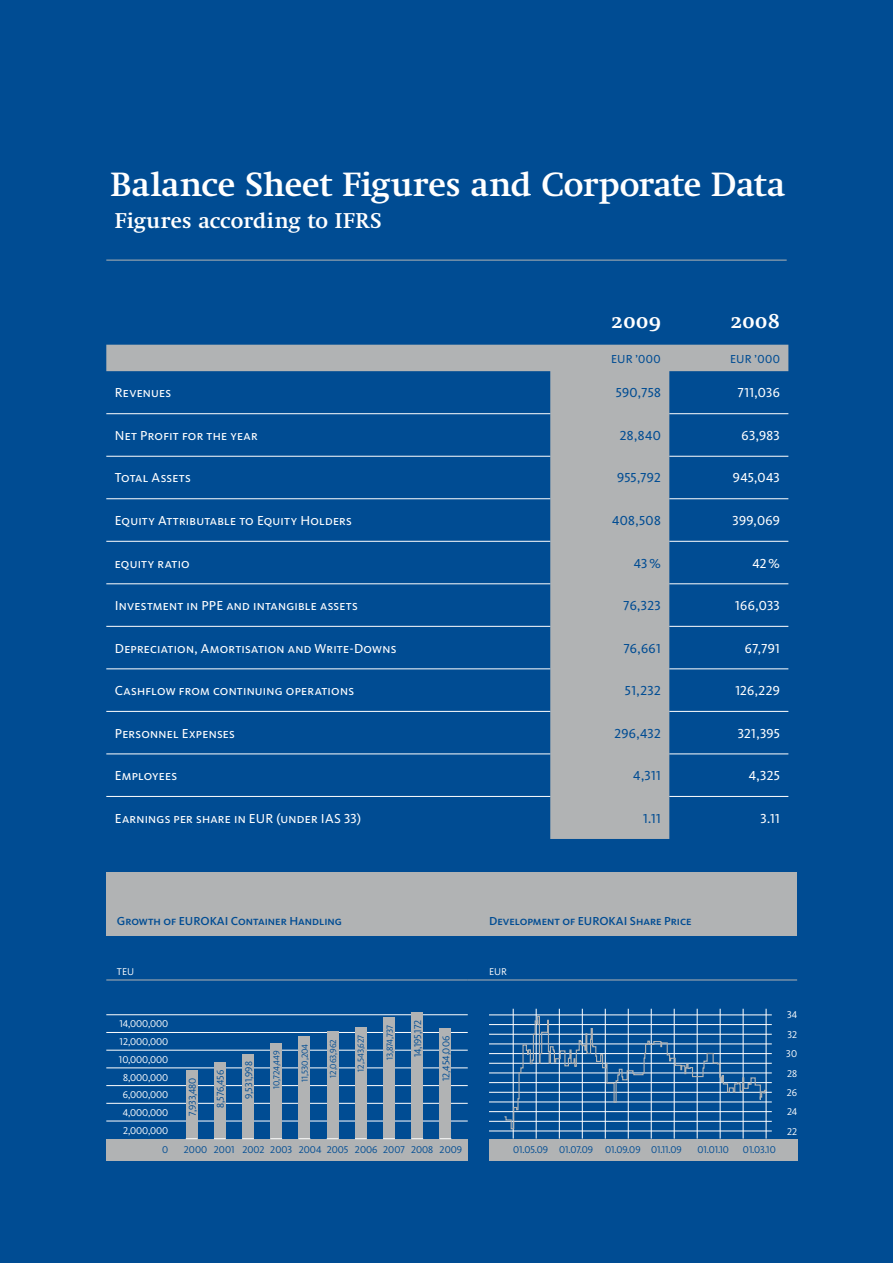
<style>
.page{position:relative;width:893px;height:1263px;background:#004c93}
.page>*{position:absolute;margin:0;border:0;box-sizing:border-box;transform-origin:0 0}
.t1{font:700 33px "Nu Swift";letter-spacing:-.005em;color:#fff}
.t2{font:700 21px "Nu Swift";letter-spacing:.015em;color:#fff}
.t3{font:13.5px "Kievit Book SC";letter-spacing:.015em;color:#fff}
.t4{font:13.5px "Kievit Book SC";letter-spacing:.02em;color:#004c93}
.t5{font:12px "Kievit Medium SC";color:#004c93}
.t6{font:12px "Kievit Book SC";letter-spacing:.03em;color:#004c93}
.t7{font:10.2px "Kievit Regular SC";color:#004c93}
.t8{font:10.2px "Kievit Regular SC";color:#fff}
.t9{font:9px "Kievit Regular SC";color:#004c93}
</style>
<div class="page">
<svg style="left:106px;top:345px;width:682px;height:494px"></svg>
<hr style="left:106px;top:413px;width:444px;height:1px;background:#fff">
<hr style="left:106px;top:456px;width:444px;height:1px;background:#fff">
<hr style="left:106px;top:498px;width:444px;height:1px;background:#fff">
<hr style="left:106px;top:541px;width:444px;height:1px;background:#fff">
<hr style="left:106px;top:583px;width:444px;height:1px;background:#fff">
<hr style="left:106px;top:626px;width:444px;height:1px;background:#fff">
<hr style="left:106px;top:668px;width:444px;height:1px;background:#fff">
<hr style="left:106px;top:711px;width:444px;height:1px;background:#fff">
<hr style="left:106px;top:753px;width:444px;height:1px;background:#fff">
<hr style="left:106px;top:796px;width:444px;height:1px;background:#fff">
<hr style="left:669px;top:413px;width:119px;height:1px;background:#fff">
<hr style="left:669px;top:456px;width:119px;height:1px;background:#fff">
<hr style="left:669px;top:498px;width:119px;height:1px;background:#fff">
<hr style="left:669px;top:541px;width:119px;height:1px;background:#fff">
<hr style="left:669px;top:583px;width:119px;height:1px;background:#fff">
<hr style="left:669px;top:626px;width:119px;height:1px;background:#fff">
<hr style="left:669px;top:668px;width:119px;height:1px;background:#fff">
<hr style="left:669px;top:711px;width:119px;height:1px;background:#fff">
<hr style="left:669px;top:753px;width:119px;height:1px;background:#fff">
<hr style="left:669px;top:796px;width:119px;height:1px;background:#fff">
<hr style="left:106px;top:260px;width:681px;height:1px;background:#b1b3b4">
<div style="left:106px;top:872px;width:383px;height:64px;background:#b1b3b4"></div>
<div style="left:479px;top:872px;width:318px;height:64px;background:#b1b3b4"></div>
<div style="left:106px;top:1139px;width:362px;height:21px;background:#b1b3b4"></div>
<hr style="left:106px;top:1121px;width:362px;height:1px;background:#fff">
<hr style="left:106px;top:1103px;width:362px;height:1px;background:#fff">
<hr style="left:106px;top:1085px;width:362px;height:1px;background:#fff">
<hr style="left:106px;top:1067px;width:362px;height:1px;background:#fff">
<hr style="left:106px;top:1050px;width:362px;height:1px;background:#fff">
<hr style="left:106px;top:1032px;width:362px;height:1px;background:#fff">
<hr style="left:106px;top:1014px;width:362px;height:1px;background:#fff">
<div style="left:186px;top:1070px;width:11px;height:69px;background:#b1b3b4"></div>
<div style="left:214px;top:1063px;width:12px;height:76px;background:#b1b3b4"></div>
<div style="left:242px;top:1054px;width:12px;height:85px;background:#b1b3b4"></div>
<div style="left:270px;top:1043px;width:12px;height:96px;background:#b1b3b4"></div>
<div style="left:299px;top:1037px;width:11px;height:102px;background:#b1b3b4"></div>
<div style="left:327px;top:1032px;width:11px;height:107px;background:#b1b3b4"></div>
<div style="left:355px;top:1027px;width:12px;height:112px;background:#b1b3b4"></div>
<div style="left:383px;top:1018px;width:12px;height:121px;background:#b1b3b4"></div>
<div style="left:411px;top:1012px;width:12px;height:127px;background:#b1b3b4"></div>
<div style="left:440px;top:1029px;width:11px;height:110px;background:#b1b3b4"></div>
<svg style="left:186px;top:1138px;width:12px;height:1px"></svg>
<svg style="left:214px;top:1138px;width:12px;height:1px"></svg>
<svg style="left:242px;top:1138px;width:12px;height:1px"></svg>
<svg style="left:270px;top:1138px;width:12px;height:1px"></svg>
<svg style="left:355px;top:1138px;width:12px;height:1px"></svg>
<svg style="left:383px;top:1138px;width:12px;height:1px"></svg>
<svg style="left:411px;top:1138px;width:12px;height:1px"></svg>
<div style="left:489px;top:1139px;width:308px;height:21px;background:#b1b3b4"></div>
<hr style="left:489px;top:1024px;width:283px;height:1px;background:#fff">
<hr style="left:489px;top:1015px;width:283px;height:1px;background:#fff">
<hr style="left:489px;top:1034px;width:283px;height:1px;background:#fff">
<hr style="left:489px;top:1044px;width:283px;height:1px;background:#fff">
<hr style="left:489px;top:1053px;width:283px;height:1px;background:#fff">
<hr style="left:489px;top:1063px;width:283px;height:1px;background:#fff">
<hr style="left:489px;top:1073px;width:283px;height:1px;background:#fff">
<hr style="left:489px;top:1082px;width:283px;height:1px;background:#fff">
<hr style="left:489px;top:1092px;width:283px;height:1px;background:#fff">
<hr style="left:489px;top:1102px;width:283px;height:1px;background:#fff">
<hr style="left:489px;top:1111px;width:283px;height:1px;background:#fff">
<hr style="left:489px;top:1121px;width:283px;height:1px;background:#fff">
<hr style="left:489px;top:1131px;width:283px;height:1px;background:#fff">
<hr style="left:513px;top:1009px;width:1px;height:129px;background:#fff">
<hr style="left:536px;top:1009px;width:1px;height:129px;background:#fff">
<hr style="left:559px;top:1009px;width:1px;height:129px;background:#fff">
<hr style="left:605px;top:1009px;width:1px;height:129px;background:#fff">
<hr style="left:582px;top:1009px;width:1px;height:129px;background:#fff">
<hr style="left:628px;top:1009px;width:1px;height:129px;background:#fff">
<hr style="left:651px;top:1009px;width:1px;height:129px;background:#fff">
<hr style="left:674px;top:1009px;width:1px;height:129px;background:#fff">
<hr style="left:697px;top:1009px;width:1px;height:129px;background:#fff">
<hr style="left:720px;top:1009px;width:1px;height:129px;background:#fff">
<hr style="left:743px;top:1009px;width:1px;height:129px;background:#fff">
<hr style="left:766px;top:1009px;width:1px;height:129px;background:#fff">
<hr style="left:106px;top:980px;width:362px;height:1px;background:#b1b3b4">
<hr style="left:468px;top:980px;width:329px;height:1px;background:#b1b3b4">
<svg style="left:503px;top:1015px;width:265px;height:115px"></svg>
<h1 class="t1" style="left:111px;top:165px;width:676px">Balance Sheet Figures and Corporate Data</h1>
<h2 class="t2" style="left:115px;top:209px;width:269px">Figures according to IFRS</h2>
<h2 class="t2" style="left:611px;top:308px;width:51px">2009</h2>
<h2 class="t2" style="left:730px;top:308px;width:51px">2008</h2>
<p class="t6" style="left:611px;top:352px;width:51px">EUR ’000</p>
<p class="t6" style="left:730px;top:352px;width:51px">EUR ’000</p>
<p class="t3" style="left:115px;top:385px;width:58px">Revenues</p>
<p class="t4" style="left:616px;top:385px;width:46px">590,758</p>
<p class="t3" style="left:738px;top:385px;width:44px">711,036</p>
<p class="t3" style="left:115px;top:428px;width:144px">Net Profit for the year</p>
<p class="t4" style="left:620px;top:428px;width:43px">28,840</p>
<p class="t3" style="left:742px;top:428px;width:40px">63,983</p>
<p class="t3" style="left:115px;top:470px;width:78px">Total Assets</p>
<p class="t4" style="left:617px;top:470px;width:45px">955,792</p>
<p class="t3" style="left:733px;top:470px;width:49px">945,043</p>
<p class="t3" style="left:115px;top:513px;width:239px">Equity Attributable to Equity Holders</p>
<p class="t4" style="left:612px;top:513px;width:50px">408,508</p>
<p class="t3" style="left:732px;top:513px;width:49px">399,069</p>
<p class="t3" style="left:115px;top:555px;width:76px">equity ratio</p>
<p class="t4" style="left:634px;top:555px;width:28px">43%</p>
<p class="t3" style="left:752px;top:555px;width:29px">42%</p>
<p class="t3" style="left:115px;top:598px;width:245px">Investment in PPE and intangible assets</p>
<p class="t4" style="left:624px;top:598px;width:39px">76,323</p>
<p class="t3" style="left:735px;top:598px;width:46px">166,033</p>
<p class="t3" style="left:115px;top:640px;width:283px">Depreciation, Amortisation and Write-Downs</p>
<p class="t4" style="left:624px;top:640px;width:38px">76,661</p>
<p class="t3" style="left:745px;top:640px;width:36px">67,791</p>
<p class="t3" style="left:115px;top:683px;width:241px">Cashflow from continuing operations</p>
<p class="t4" style="left:625px;top:683px;width:37px">51,232</p>
<p class="t3" style="left:735px;top:683px;width:46px">126,229</p>
<p class="t3" style="left:115px;top:725px;width:122px">Personnel Expenses</p>
<p class="t4" style="left:614px;top:725px;width:48px">296,432</p>
<p class="t3" style="left:738px;top:725px;width:44px">321,395</p>
<p class="t3" style="left:115px;top:768px;width:64px">Employees</p>
<p class="t4" style="left:633px;top:768px;width:29px">4,311</p>
<p class="t3" style="left:749px;top:768px;width:33px">4,325</p>
<p class="t3" style="left:115px;top:810px;width:248px">Earnings per share in EUR (under IAS 33)</p>
<p class="t4" style="left:643px;top:810px;width:19px">1.11</p>
<p class="t3" style="left:760px;top:810px;width:21px">3.11</p>
<p class="t5" style="left:117px;top:914px;width:226px">Growth of Eurokai Container Handling</p>
<p class="t5" style="left:489px;top:914px;width:204px">Development of Eurokai Share Price</p>
<p class="t8" style="left:117px;top:966px;width:19px">TEU</p>
<p class="t8" style="left:489px;top:966px;width:19px">EUR</p>
<p class="t8" style="left:119px;top:1018px;width:50px">14,000,000</p>
<p class="t8" style="left:120px;top:1036px;width:50px">12,000,000</p>
<p class="t8" style="left:119px;top:1054px;width:51px">10,000,000</p>
<p class="t8" style="left:123px;top:1072px;width:47px">8,000,000</p>
<p class="t8" style="left:123px;top:1089px;width:47px">6,000,000</p>
<p class="t8" style="left:123px;top:1107px;width:47px">4,000,000</p>
<p class="t8" style="left:123px;top:1125px;width:47px">2,000,000</p>
<p class="t7" style="left:186px;top:1116px;width:40px;rotate:-90deg">7,933,480</p>
<p class="t7" style="left:215px;top:1108px;width:40px;rotate:-90deg">8,576,456</p>
<p class="t7" style="left:243px;top:1098px;width:39px;rotate:-90deg">9,531,998</p>
<p class="t9" style="left:271px;top:1089px;width:40px;rotate:-90deg">10,724,449</p>
<p class="t9" style="left:300px;top:1081px;width:39px;rotate:-90deg">11,530,204</p>
<p class="t9" style="left:328px;top:1078px;width:40px;rotate:-90deg">12,063,962</p>
<p class="t9" style="left:356px;top:1071px;width:38px;rotate:-90deg">12,543,627</p>
<p class="t9" style="left:385px;top:1060px;width:37px;rotate:-90deg">13,874,737</p>
<p class="t7" style="left:412px;top:1057px;width:39px;rotate:-90deg">14,195,172</p>
<p class="t7" style="left:440px;top:1081px;width:47px;rotate:-90deg">12,454,006</p>
<p class="t7" style="left:162px;top:1144px;width:8px">0</p>
<p class="t7" style="left:184px;top:1144px;width:280px">2000 2001 2002 2003 2004 2005 2006 2007 2008 2009</p>
<p class="t7" style="left:513px;top:1144px;width:170px">01.05.09 01.07.09 01.09.09 01.11.09</p>
<p class="t7" style="left:697px;top:1144px;width:33px">01.01.10</p>
<p class="t7" style="left:743px;top:1144px;width:34px">01.03.10</p>
<p class="t8" style="left:787px;top:1009px;width:12px">34</p>
<p class="t8" style="left:787px;top:1028px;width:11px">32</p>
<p class="t8" style="left:786px;top:1047px;width:12px">30</p>
<p class="t8" style="left:787px;top:1067px;width:12px">28</p>
<p class="t8" style="left:787px;top:1087px;width:12px">26</p>
<p class="t8" style="left:787px;top:1106px;width:12px">24</p>
<p class="t8" style="left:787px;top:1126px;width:12px">22</p>
</div>
